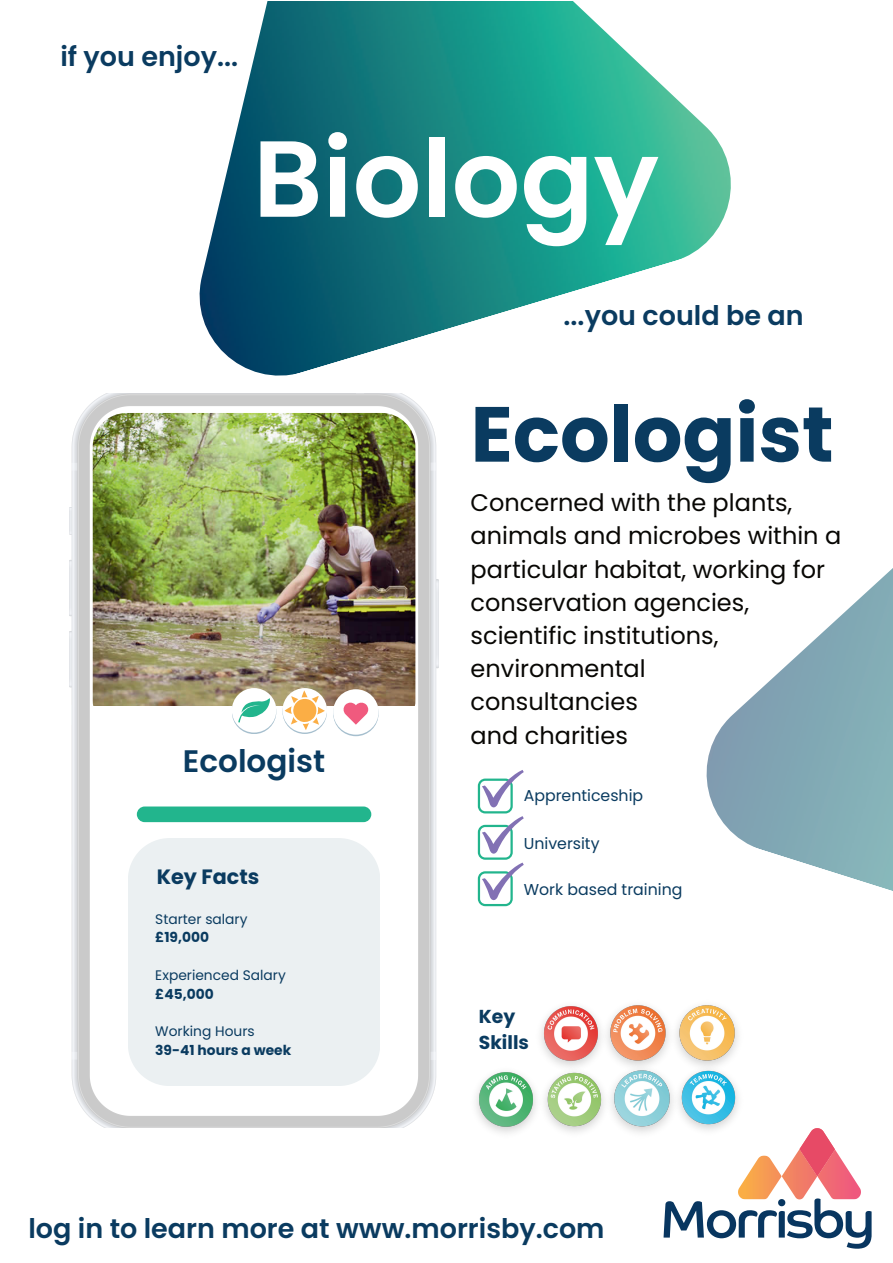
<style>
.page{position:relative;width:893px;height:1263px;background:#fff}
.page>*{position:absolute;margin:0;border:0;box-sizing:border-box;transform-origin:0 0}
.t1{font:600 108px "Poppins";color:#fff}
.t2{font:700 78px "Poppins";color:#0a3b60}
.t3{font:600 31.05px "Poppins";color:#0a3b60}
.t4{font:600 27px "Poppins";color:#0a3b60}
.t5{font:24px/33.2px "Poppins";color:#080704}
.t6{font:700 20.7px "Poppins";color:#0a3b60}
.t7{font:700 18.75px/25.7px "Poppins";color:#0a3b60}
.t8{font:15.75px "Poppins";color:#0a3b60}
.t9{font:13.8px "Poppins";color:#0a3b60}
.t10{font:700 13.8px "Poppins";color:#0a3b60}
</style>
<div class="page">
<img style="left:70px;top:394px;width:369px;height:734px">
<img style="left:93px;top:413px;width:322px;height:321px;border-radius:34px">
<div style="left:128px;top:838px;width:252px;height:248px;background:#ebf0f2"></div>
<div style="left:137px;top:806px;width:234px;height:16px;background:#22b58d;border-radius:8px"></div>
<div style="left:93px;top:707px;width:324px;height:28px;background:#fff"></div>
<svg style="left:333px;top:691px;width:45px;height:45px"></svg>
<div style="left:333px;top:689px;width:45px;height:46px;background:#fff;border-radius:50%"></div>
<svg style="left:338px;top:694px;width:36px;height:36px"></svg>
<img style="left:199px;top:1px;width:532px;height:375px">
<img style="left:706px;top:568px;width:187px;height:323px">
<svg style="left:663px;top:1199px;width:208px;height:49px"></svg>
<img style="left:781px;top:1150px;width:80px;height:49px">
<img style="left:738px;top:1155px;width:43px;height:44px">
<svg style="left:799px;top:1128px;width:36px;height:48px"></svg>
<img style="left:679px;top:1005px;width:59px;height:55px">
<img style="left:611px;top:1005px;width:68px;height:55px">
<img style="left:546px;top:1077px;width:54px;height:56px">
<img style="left:541px;top:1006px;width:70px;height:71px">
<img style="left:600px;top:1060px;width:68px;height:73px">
<img style="left:668px;top:1060px;width:70px;height:71px">
<img style="left:476px;top:1061px;width:70px;height:72px">
<svg style="left:478px;top:770px;width:46px;height:136px"></svg>
<svg style="left:232px;top:689px;width:44px;height:45px"></svg>
<div style="left:232px;top:688px;width:44px;height:44px;background:#fff;border-radius:50%"></div>
<svg style="left:238px;top:698px;width:32px;height:24px"></svg>
<svg style="left:282px;top:689px;width:45px;height:45px"></svg>
<svg style="left:282px;top:688px;width:45px;height:44px"></svg>
<svg style="left:284px;top:690px;width:41px;height:40px"></svg>
<p class="t4" style="left:60px;top:41px;width:179px">if you enjoy...</p>
<h1 class="t1" style="left:253px;top:116px;width:407px">Biology</h1>
<p class="t4" style="left:563px;top:300px;width:242px">...you could be an</p>
<h2 class="t2" style="left:470px;top:389px;width:364px">Ecologist</h2>
<p class="t5" style="left:470px;top:486px;width:372px">Concerned with the plants, animals and microbes within a particular habitat, working for conservation agencies, scientific institutions, environmental<br>consultancies<br>and charities</p>
<p class="t3" style="left:183px;top:743px;width:144px">Ecologist</p>
<p class="t6" style="left:157px;top:865px;width:104px">Key Facts</p>
<p class="t9" style="left:155px;top:911px;width:94px">Starter salary</p>
<p class="t10" style="left:155px;top:929px;width:55px">£19,000</p>
<p class="t9" style="left:155px;top:967px;width:132px">Experienced Salary</p>
<p class="t10" style="left:155px;top:986px;width:60px">£45,000</p>
<p class="t9" style="left:155px;top:1023px;width:101px">Working Hours</p>
<p class="t10" style="left:155px;top:1042px;width:138px">39-41 hours a week</p>
<p class="t8" style="left:524px;top:786px;width:121px">Apprenticeship</p>
<p class="t8" style="left:524px;top:834px;width:77px">University</p>
<p class="t8" style="left:524px;top:880px;width:160px">Work based training</p>
<p class="t7" style="left:479px;top:1003px;width:52px">Key<br>Skills</p>
<p class="t4" style="left:28px;top:1213px;width:577px">log in to learn more at www.morrisby.com</p>
</div>
